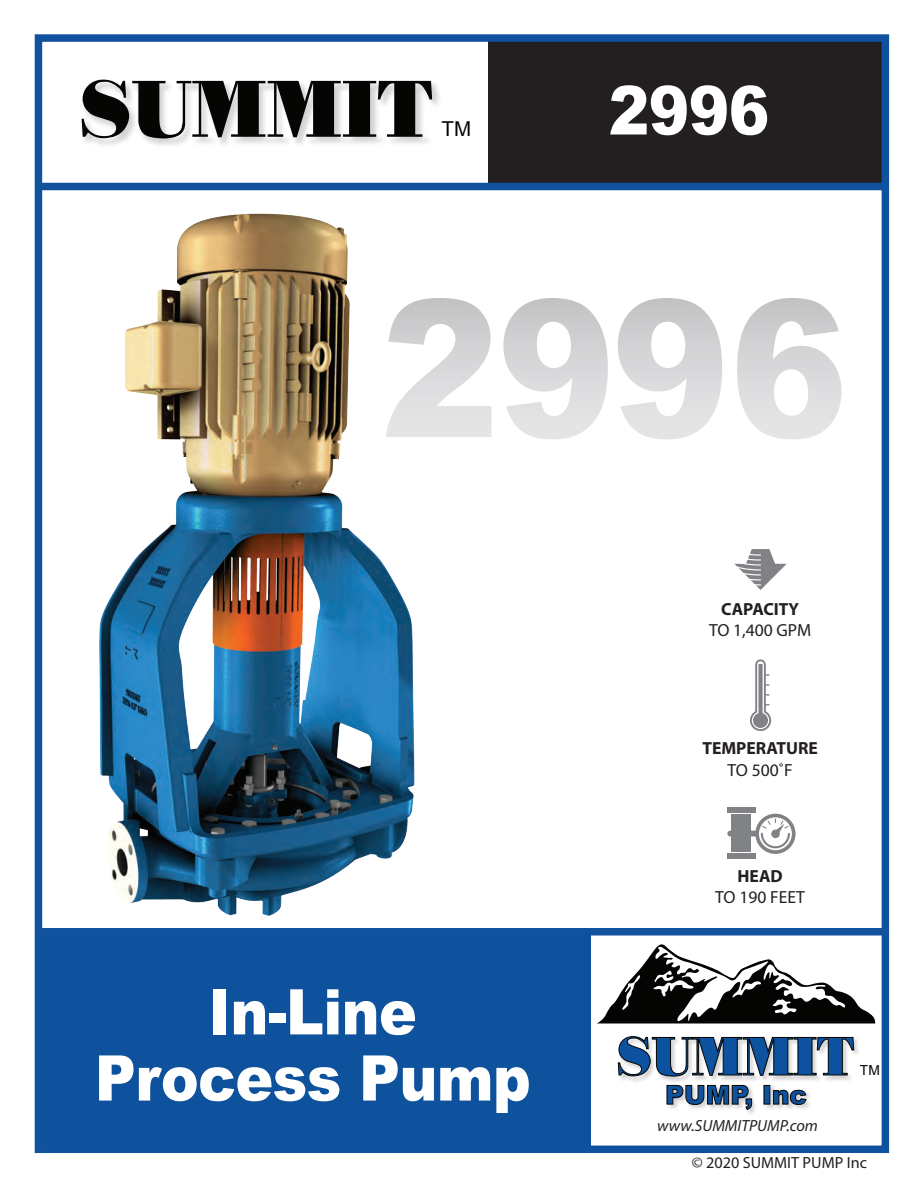
<style>
.page{position:relative;width:918px;height:1188px;background:#fff}
.page>*{position:absolute;margin:0;border:0;box-sizing:border-box;transform-origin:0 0}
.t1{font:900 67.65px "Arial";color:#fff;scale:.9 1}
.t2{font:900 63px/66.2px "Arial";letter-spacing:-.01em;color:#fff;text-align:center;scale:.9 1}
.t3{font:900 26.1px "Arial";color:#0d529f}
.t4{font:20.55px "Arial";color:#050504}
.t5{font:17.55px "Myriad Pro";color:#231f20}
.t6{font:700 17.55px "Myriad Pro";color:#231f20}
.t7{font:16.2px "Myriad Pro";color:#231f20}
.t8{font:italic 16.2px "Myriad Pro";color:#231f20}
.t9{font:13.8px "Arial";color:#040503}
</style>
<div class="page">
<img style="left:34px;top:206px;width:522px;height:720px">
<svg style="left:734px;top:549px;width:53px;height:41px"></svg>
<svg style="left:750px;top:659px;width:21px;height:72px"></svg>
<div style="left:726px;top:807px;width:29px;height:6px;background:#808285"></div>
<div style="left:726px;top:853px;width:29px;height:5px;background:#808285"></div>
<div style="left:731px;top:814px;width:19px;height:38px;background:#808285"></div>
<div style="left:727px;top:831px;width:31px;height:5px;background:#808285;border-radius:3px"></div>
<div style="left:755px;top:814px;width:40px;height:40px;border:4px solid #808285;border-radius:50%"></div>
<svg style="left:760px;top:819px;width:31px;height:30px"></svg>
<div style="left:771px;top:830px;width:9px;height:8px;background:#808285;border-radius:50%"></div>
<svg style="left:386px;top:298px;width:105px;height:139px"></svg>
<svg style="left:618px;top:298px;width:104px;height:141px"></svg>
<svg style="left:503px;top:298px;width:105px;height:141px"></svg>
<svg style="left:737px;top:298px;width:104px;height:141px"></svg>
<div style="left:489px;top:38px;width:396px;height:146px;background:#231f20"></div>
<div style="left:42px;top:934px;width:549px;height:212px;background:#0e529e"></div>
<div style="left:35px;top:34px;width:854px;height:1119px;border:8px solid #10529e"></div>
<div style="left:39px;top:183px;width:847px;height:7px;background:#10529e"></div>
<div style="left:39px;top:928px;width:847px;height:7px;background:#10529e"></div>
<img style="left:81px;top:79px;width:358px;height:66px">
<svg style="left:82px;top:80px;width:350px;height:58px"></svg>
<svg style="left:598px;top:944px;width:277px;height:79px"></svg>
<img style="left:617px;top:1038px;width:241px;height:44px">
<svg style="left:618px;top:1036px;width:236px;height:40px"></svg>
<img style="left:663px;top:1080px;width:152px;height:34px">
<svg style="left:667px;top:1085px;width:85px;height:25px"></svg>
<svg style="left:773px;top:1090px;width:33px;height:15px"></svg>
<p class="t4" style="left:441px;top:116px;width:31px">TM</p>
<h1 class="t1" style="left:609px;top:61px;width:180px">2996</h1>
<h2 class="t2" style="left:95px;top:977px;width:486px">In-Line<br>Process Pump</h2>
<p class="t6" style="left:721px;top:598px;width:80px">CAPACITY</p>
<p class="t5" style="left:709px;top:620px;width:104px">TO 1,400 GPM</p>
<p class="t6" style="left:702px;top:737px;width:117px">TEMPERATURE</p>
<p class="t5" style="left:727px;top:759px;width:66px">TO 500˚F</p>
<p class="t6" style="left:737px;top:865px;width:47px">HEAD</p>
<p class="t5" style="left:715px;top:887px;width:91px">TO 190 FEET</p>
<h3 class="t3" style="left:665px;top:1076px;width:143px">PUMP, Inc</h3>
<p class="t8" style="left:657px;top:1116px;width:162px">www.SUMMITPUMP.com</p>
<p class="t9" style="left:860px;top:1061px;width:21px">TM</p>
<p class="t7" style="left:692px;top:1153px;width:177px">© 2020 SUMMIT PUMP Inc</p>
</div>
